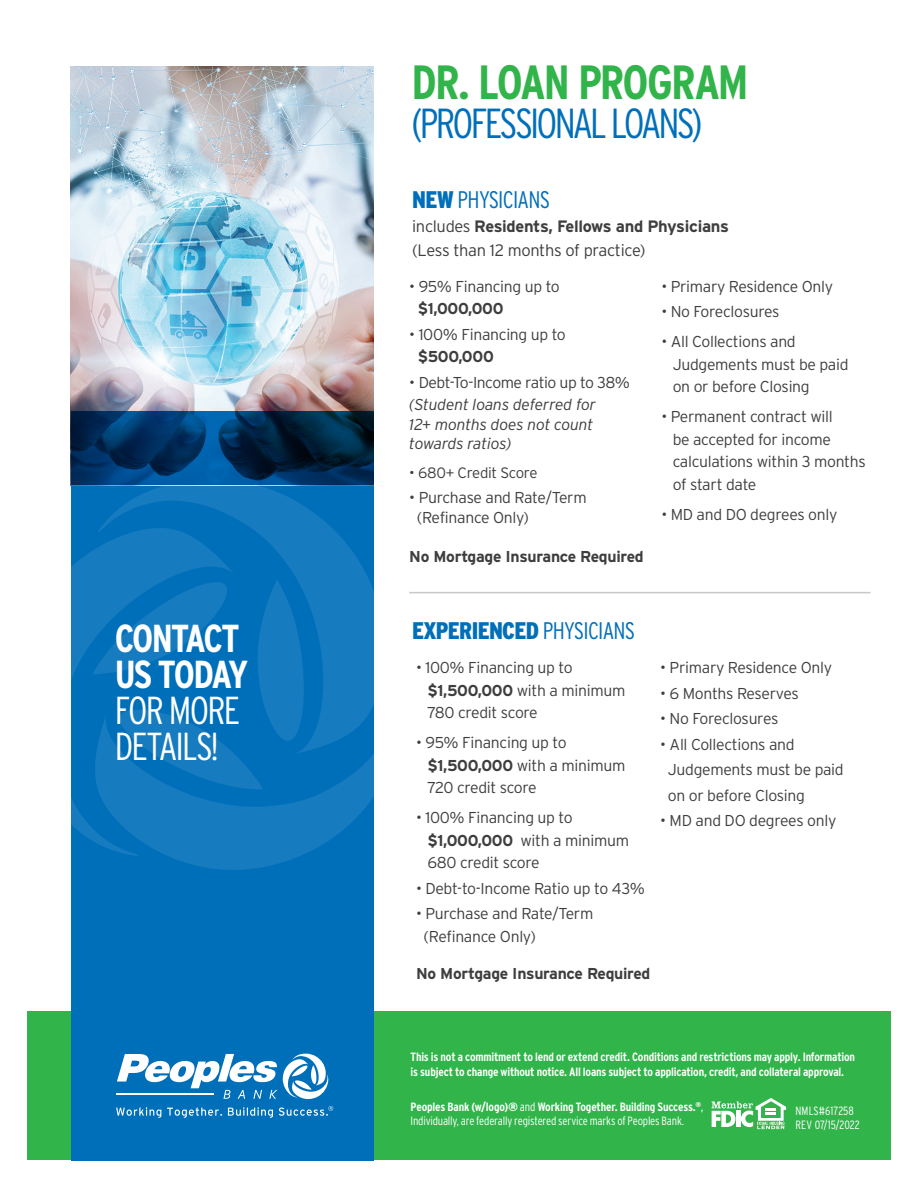
<style>
.page{position:relative;width:918px;height:1188px;background:#fff}
.page>*{position:absolute;margin:0;border:0;box-sizing:border-box;transform-origin:0 0}
.t1{font:700 48px "Interstate Condensed";letter-spacing:-.04em;color:#31b44a}
.t2{font:300 42px "Interstate Condensed";letter-spacing:-.07em;color:#006fba}
.t3{font:300 39px/36px "Interstate Condensed";letter-spacing:-.045em;color:#fff}
.t4{font:900 24px "Interstate Condensed";letter-spacing:-.03em;color:#006fba}
.t5{font:300 24px "Interstate Condensed";letter-spacing:-.03em;color:#006fba}
.t6{font:700 16.5px "Interstate";letter-spacing:-.02em;color:#3e3e3f}
.t7{font:300 16.5px "Interstate";letter-spacing:-.02em;color:#3e3e3f}
.t8{font:300 15.75px/22.5px "Interstate";letter-spacing:-.02em;color:#3e3e3f}
.t9{font:700 15.75px "Interstate";letter-spacing:-.02em;color:#3e3e3f}
.t10{font:italic 300 15.75px/19.5px "Interstate";letter-spacing:-.01em;color:#3e3e3f}
.t11{font:300 15px "Interstate";letter-spacing:-.02em;color:#3e3e3f}
.ppo_body_copy_-_FINE{font:700 12px/14.4px "Interstate Condensed";letter-spacing:-.015em;color:#fff}
.ppo_body_copy_-_FINE-2{font:300 12px/13.5px "Interstate Condensed";letter-spacing:-.015em;color:#fff}
.s1{font-weight:700}
.s2{font-weight:900}
.s3{font-weight:300}
.s4{font-style:italic}
.s5{font-family:"Interstate";font-weight:900}
.s6{font-family:"Interstate"}
</style>
<div class="page">
<div style="left:27px;top:1011px;width:864px;height:149px;background:#31b44a"></div>
<svg style="left:711px;top:1098px;width:75px;height:31px"></svg>
<hr style="left:409px;top:592px;width:461px;height:1px;background:#c7c8ca">
<div style="left:71px;top:485px;width:303px;height:675px;background:#006fba"></div>
<svg style="left:116px;top:1054px;width:217px;height:64px"></svg>
<img style="left:71px;top:67px;width:302px;height:345px">
<svg style="left:106px;top:486px;width:267px;height:173px;fill:#167bbf"></svg>
<svg style="left:169px;top:659px;width:204px;height:211px;fill:#167bbf"></svg>
<svg style="left:236px;top:576px;width:70px;height:214px"></svg>
<svg style="left:71px;top:522px;width:165px;height:334px;fill:#167bbf"></svg>
<svg style="left:71px;top:412px;width:303px;height:73px;background:#00315d"></svg>
<p class="t3" style="left:115px;top:619px;width:135px"><span class="s1">CONTACT<br>US TODAY<br></span>FOR MORE<br>DETAILS!</p>
<p class="t1" style="left:411px;top:56px;width:339px">DR. LOAN PROGRAM</p>
<p class="t2" style="left:411px;top:100px;width:293px">(PROFESSIONAL LOANS)</p>
<p class="t5" style="left:412px;top:186px;width:140px"><span class="s2">NEW</span> PHYSICIANS</p>
<p class="t6" style="left:412px;top:217px;width:318px"><span class="s3">includes</span> Residents, Fellows and Physicians</p>
<p class="t7" style="left:412px;top:241px;width:235px">(Less than 12 months of practice)</p>
<p class="t8" style="left:409px;top:275px;width:152px">• 95% Financing up to</p>
<p class="t9" style="left:418px;top:300px;width:87px">$1,000,000</p>
<p class="t8" style="left:409px;top:323px;width:158px">• 100% Financing up to</p>
<p class="t9" style="left:418px;top:348px;width:78px">$500,000</p>
<p class="t8" style="left:409px;top:371px;width:222px">• Debt-To-Income ratio up to 38% <span class="s4">(Student loans deferred for</span></p>
<p class="t10" style="left:409px;top:414px;width:186px">12+ months does not count towards ratios)</p>
<p class="t11" style="left:409px;top:464px;width:130px">• 680+ Credit Score</p>
<p class="t8" style="left:409px;top:486px;width:179px">• Purchase and Rate/Term</p>
<p class="t8" style="left:417px;top:506px;width:114px">(Refinance Only)</p>
<p class="t9" style="left:409px;top:548px;width:236px">No Mortgage Insurance Required</p>
<p class="t8" style="left:661px;top:275px;width:173px">• Primary Residence Only</p>
<p class="t8" style="left:661px;top:300px;width:120px">• No Foreclosures</p>
<p class="t8" style="left:661px;top:330px;width:136px">• All Collections and</p>
<p class="t8" style="left:673px;top:353px;width:177px">Judgements must be paid on or before Closing</p>
<p class="t8" style="left:661px;top:405px;width:173px">• Permanent contract will</p>
<p class="t8" style="left:673px;top:428px;width:160px">be accepted for income</p>
<p class="t8" style="left:673px;top:450px;width:195px">calculations within 3 months</p>
<p class="t8" style="left:673px;top:473px;width:85px">of start date</p>
<p class="t8" style="left:661px;top:503px;width:178px">• MD and DO degrees only</p>
<p class="t4" style="left:412px;top:618px;width:225px">EXPERIENCED <span class="s3">PHYSICIANS</span></p>
<p class="t8" style="left:416px;top:656px;width:158px">• 100% Financing up to</p>
<p class="t8" style="left:427px;top:679px;width:200px"><span class="s1">$1,500,000</span> with a minimum</p>
<p class="t8" style="left:427px;top:701px;width:112px">780 credit score</p>
<p class="t8" style="left:416px;top:731px;width:152px">• 95% Financing up to</p>
<p class="t8" style="left:427px;top:754px;width:200px"><span class="s1">$1,500,000</span> with a minimum</p>
<p class="t8" style="left:427px;top:776px;width:111px">720 credit score</p>
<p class="t8" style="left:416px;top:806px;width:158px">• 100% Financing up to</p>
<p class="t8" style="left:427px;top:829px;width:203px"><span class="s1">$1,000,000</span> with a minimum</p>
<p class="t8" style="left:427px;top:851px;width:114px">680 credit score</p>
<p class="t8" style="left:416px;top:877px;width:230px">• Debt-to-Income Ratio up to 43%</p>
<p class="t8" style="left:416px;top:902px;width:179px">• Purchase and Rate/Term</p>
<p class="t8" style="left:424px;top:925px;width:114px">(Refinance Only)</p>
<p class="t9" style="left:416px;top:964px;width:236px">No Mortgage Insurance Required</p>
<p class="t8" style="left:660px;top:656px;width:173px">• Primary Residence Only</p>
<p class="t8" style="left:660px;top:682px;width:140px">• 6 Months Reserves</p>
<p class="t8" style="left:660px;top:707px;width:120px">• No Foreclosures</p>
<p class="t8" style="left:660px;top:733px;width:136px">• All Collections and</p>
<p class="t8" style="left:668px;top:757px;width:177px;line-height:25.5px">Judgements must be paid on or before Closing</p>
<p class="t8" style="left:660px;top:809px;width:178px">• MD and DO degrees only</p>
<p class="ppo_body_copy_-_FINE" style="left:411px;top:1050px;width:446px">This is not a commitment to lend or extend credit. Conditions and restrictions may apply. Information is subject to change without notice. All loans subject to application, credit, and collateral approval.</p>
<p class="ppo_body_copy_-_FINE-2" style="left:411px;top:1099px;width:294px;line-height:14.4px"><span class="s1">Peoples Bank (w/logo)</span><span class="s5">®</span> and <span class="s1">Working Together. Building Success.</span><sup>®</sup><span class="s6">,<br></span>Individually, are federally registered service marks of Peoples Bank.</p>
<p class="ppo_body_copy_-_FINE-2" style="left:795px;top:1104px;width:66px">NMLS#617258<br>REV 07/15/2022</p>
</div>
